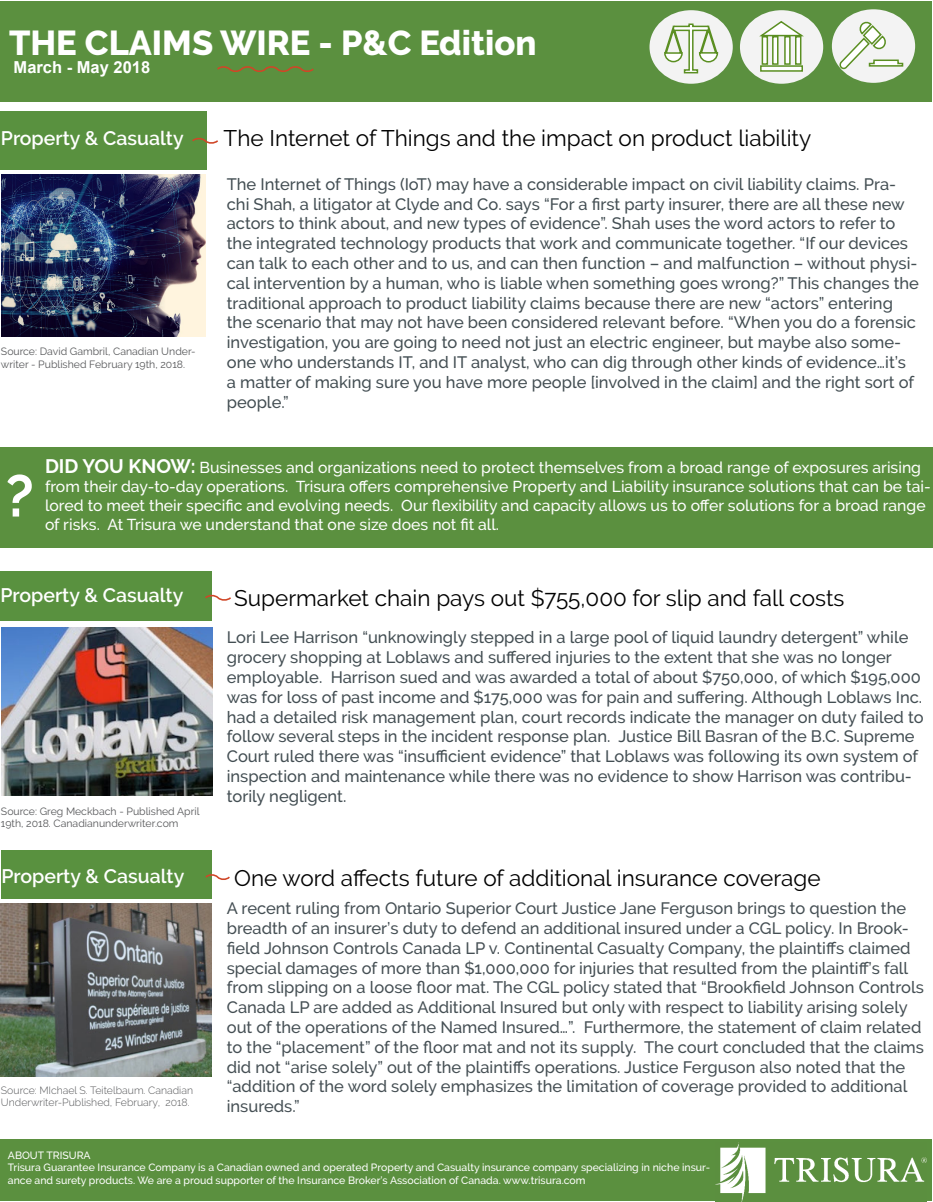
<style>
.page{position:relative;width:933px;height:1202px;background:#fff}
.page>*{position:absolute;margin:0;border:0;box-sizing:border-box;transform-origin:0 0}
.t1{font:700 58.5px "Raleway";color:#fff}
.t2{font:800 34.5px "Raleway";color:#fff}
.t3{font:22.5px "Raleway";color:#000}
.t4{font:600 19.5px "Raleway";color:#fff}
.t5{font:500 16.5px/19.8px "Raleway";color:#434e53}
.t6{font:500 16.5px/19.8px "Raleway";color:#454f54}
.t7{font:700 16.5px "Arial";color:#fff}
.t8{font:500 15.75px/18.9px "Raleway";color:#fff}
.t9{font:500 10.5px/12.6px "Raleway";color:#fff}
.t10{font:10.5px/12.6px "Raleway";color:#57585a}
.t11{font:300 10.5px/12.6px "Raleway";color:#57585a}
.s1{font-weight:700;font-size:19.5px}
</style>
<div class="page">
<div style="left:1px;top:1139px;width:931px;height:62px;background:#5b903f"></div>
<img style="left:1px;top:175px;width:205px;height:161px">
<div style="left:1px;top:1px;width:931px;height:100px;background:#5b903f"></div>
<div style="left:0;top:111px;width:206px;height:58px;background:#59913f"></div>
<svg style="left:192px;top:138px;width:26px;height:8px"></svg>
<div style="left:0;top:571px;width:212px;height:50px;background:#59913f"></div>
<svg style="left:205px;top:595px;width:26px;height:6px"></svg>
<div style="left:1px;top:849px;width:211px;height:49px;background:#59913f"></div>
<svg style="left:205px;top:874px;width:25px;height:6px"></svg>
<div style="left:0;top:446px;width:933px;height:101px;background:#5b903f"></div>
<div style="left:832px;top:9px;width:83px;height:74px;background:#f3f3f3;border-radius:50%"></div>
<svg style="left:839px;top:22px;width:65px;height:49px"></svg>
<div style="left:740px;top:10px;width:83px;height:74px;background:#f3f3f3;border-radius:50%"></div>
<div style="left:650px;top:10px;width:83px;height:74px;background:#f3f3f3;border-radius:50%"></div>
<svg style="left:664px;top:23px;width:55px;height:51px"></svg>
<svg style="left:795px;top:37px;width:6px;height:28px"></svg>
<svg style="left:759px;top:21px;width:45px;height:16px"></svg>
<svg style="left:762px;top:36px;width:6px;height:29px"></svg>
<svg style="left:772px;top:36px;width:7px;height:29px"></svg>
<svg style="left:784px;top:36px;width:7px;height:29px"></svg>
<svg style="left:760px;top:65px;width:43px;height:7px"></svg>
<svg style="left:217px;top:66px;width:97px;height:6px"></svg>
<img style="left:716px;top:1142px;width:211px;height:60px">
<img style="left:1px;top:903px;width:211px;height:173px">
<img style="left:1px;top:628px;width:211px;height:167px">
<p class="t2" style="left:9px;top:23px;width:529px">THE CLAIMS WIRE - P&amp;C Edition</p>
<p class="t7" style="left:14px;top:56px;width:138px">March - May 2018</p>
<p class="t4" style="left:1px;top:127px;width:184px">Property &amp; Casualty</p>
<p class="t10" style="left:1px;top:345px;width:196px">Source: David Gambril, Canadian Under&shy;writer - Published February 19th, 2018.</p>
<p class="t3" style="left:224px;top:125px;width:589px">The Internet of Things and the impact on product liability</p>
<p class="t5" style="left:227px;top:174px;width:694px">The Internet of Things (IoT) may have a considerable impact on civil liability claims. Pra&shy;chi Shah, a litigator at Clyde and Co. says “For a first party insurer, there are all these new actors to think about, and new types of evidence”. Shah uses the word actors to refer to the integrated technology products that work and communicate together. “If our devices can talk to each other and to us, and can then function – and malfunction – without physi&shy;cal intervention by a human, who is liable when something goes wrong?” This changes the traditional approach to product liability claims because there are new “actors” entering the scenario that may not have been considered relevant before. “When you do a forensic investigation, you are going to need not just an electric engineer, but maybe also some&shy;one who understands IT, and IT analyst, who can dig through other kinds of evidence…it’s a matter of making sure you have more people [involved in the claim] and the right sort of people.”</p>
<p class="t1" style="left:5px;top:462px;width:30px">?</p>
<p class="t8" style="left:45px;top:458px;width:887px"><span class="s1">DID YOU KNOW:</span> Businesses and organizations need to protect themselves from a broad range of exposures arising from their day-to-day operations. Trisura offers comprehensive Property and Liability insurance solutions that can be tai&shy;lored to meet their specific and evolving needs. Our flexibility and capacity allows us to offer solutions for a broad range of risks. At Trisura we understand that one size does not fit all.</p>
<p class="t4" style="left:0;top:583px;width:184px">Property &amp; Casualty</p>
<p class="t10" style="left:1px;top:804px;width:200px">Source: Greg Meckbach - Published April<br>19th, 2018. Canadianunderwriter.com</p>
<p class="t4" style="left:1px;top:865px;width:184px">Property &amp; Casualty</p>
<p class="t11" style="left:1px;top:1083px;width:194px">Source: MIchael S. Teitelbaum. Canadian<br>Underwriter-Published, February, 2018.</p>
<p class="t3" style="left:234px;top:585px;width:612px">Supermarket chain pays out $755,000 for slip and fall costs</p>
<p class="t5" style="left:227px;top:627px;width:698px">Lori Lee Harrison “unknowingly stepped in a large pool of liquid laundry detergent” while grocery shopping at Loblaws and suffered injuries to the extent that she was no longer employable. Harrison sued and was awarded a total of about $750,000, of which $195,000 was for loss of past income and $175,000 was for pain and suffering. Although Loblaws Inc. had a detailed risk management plan, court records indicate the manager on duty failed to follow several steps in the incident response plan. Justice Bill Basran of the B.C. Supreme Court ruled there was “insufficient evidence” that Loblaws was following its own system of inspection and maintenance while there was no evidence to show Harrison was contribu&shy;torily negligent.</p>
<p class="t3" style="left:234px;top:865px;width:588px">One word affects future of additional insurance coverage</p>
<p class="t6" style="left:227px;top:898px;width:699px">A recent ruling from Ontario Superior Court Justice Jane Ferguson brings to question the breadth of an insurer’s duty to defend an additional insured under a CGL policy. In Brook&shy;field Johnson Controls Canada LP v. Continental Casualty Company, the plaintiffs claimed special damages of more than $1,000,000 for injuries that resulted from the plaintiff’s fall from slipping on a loose floor mat. The CGL policy stated that “Brookfield Johnson Controls Canada LP are added as Additional Insured but only with respect to liability arising solely out of the operations of the Named Insured…”. Furthermore, the statement of claim related to the “placement” of the floor mat and not its supply. The court concluded that the claims did not “arise solely” out of the plaintiffs operations. Justice Ferguson also noted that the “addition of the word solely emphasizes the limitation of coverage provided to additional insureds.”</p>
<p class="t9" style="left:8px;top:1148px;width:704px">ABOUT TRISURA<br>Trisura Guarantee Insurance Company is a Canadian owned and operated Property and Casualty insurance company specializing in niche insur&shy;ance and surety products. We are a proud supporter of the Insurance Broker’s Association of Canada. www.trisura.com</p>
</div>
